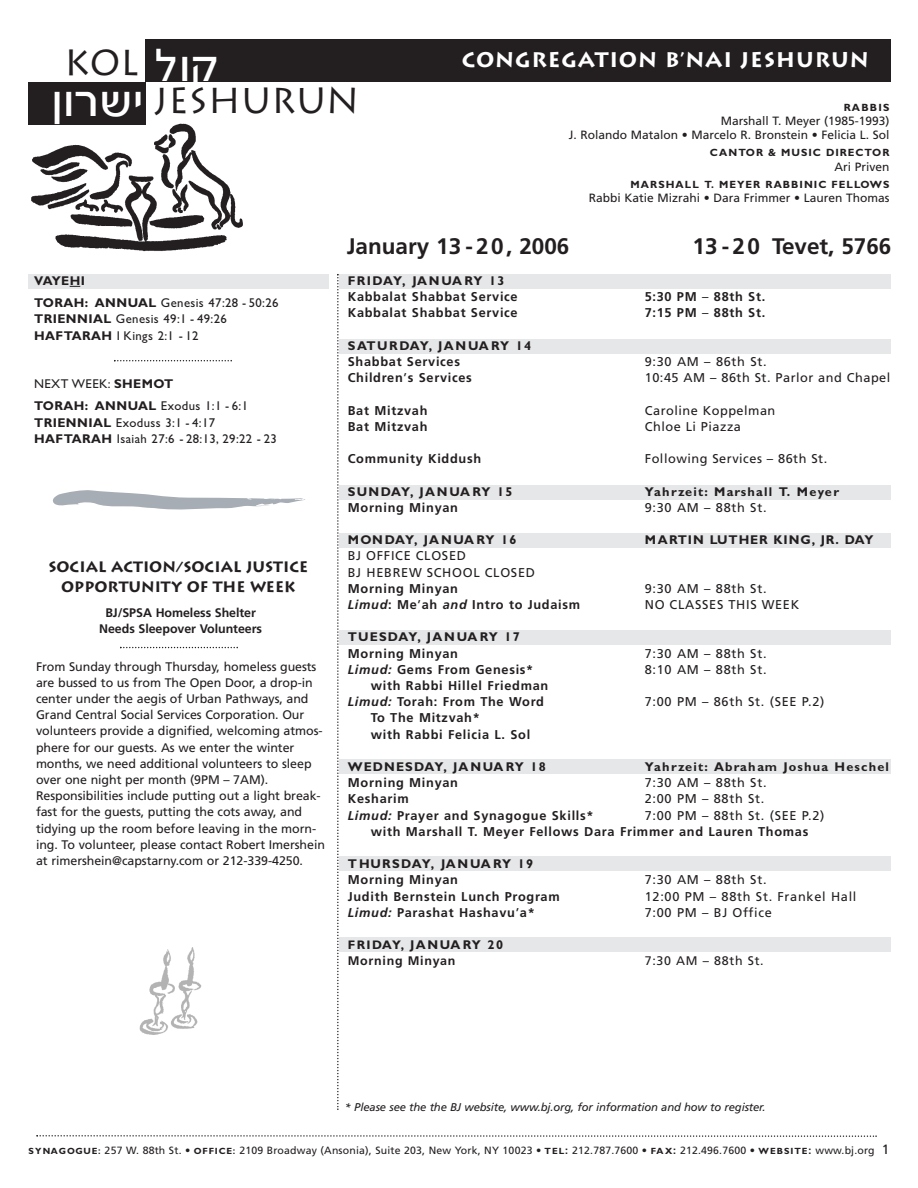
<style>
.page{position:relative;width:918px;height:1188px;background:#fff}
.page>*{position:absolute;margin:0;border:0;box-sizing:border-box;transform-origin:0 0}
.t1{font:49.8px "Kastel D";letter-spacing:.06em;color:#fff}
.t2{font:36px "Lithos";color:#231f20}
.t3{font:700 22.5px "Frutiger";color:#231f20}
.t4{font:700 21px "Lithos";letter-spacing:.04em;color:#fff}
.t5{font:700 15px/19.5px "Lithos";color:#231f20;text-align:center}
.t6{font:700 12.75px/16.2px "Frutiger";letter-spacing:.055em;color:#231f20}
.t7{font:12.75px/16.2px "Frutiger";letter-spacing:.055em;color:#231f20}
.t8{font:700 12.75px/22.2px "Gill Sans";letter-spacing:.095em;color:#231f20}
.t9{font:12.75px/16.2px "Gill Sans";letter-spacing:.03em;color:#231f20}
.t10{font:700 12.75px "Gill Sans";letter-spacing:.07em;color:#231f20}
.t11{font:700 12.75px "Gill Sans";letter-spacing:.115em;color:#231f20}
.t12{font:12.45px/16.2px "Frutiger";letter-spacing:-.005em;color:#231f20}
.t13{font:700 12.45px/16.2px "Frutiger";letter-spacing:-.005em;color:#231f20;text-align:center}
.t14{font:12.45px "Frutiger";letter-spacing:.055em;color:#231f20}
.t15{font:700 12.45px "Frutiger";letter-spacing:.055em;color:#231f20}
.t16{font:12px/14.2px "Frutiger";color:#231f20;text-align:right}
.t17{font:italic 11.25px "Frutiger";letter-spacing:-.01em;color:#231f20}
.t18{font:10.5px "Frutiger";letter-spacing:.015em;color:#231f20}
.t19{font:700 10.5px "Gill Sans";letter-spacing:.095em;color:#231f20}
.s1{font-weight:400}
.s2{font-weight:700}
.s3{font-style:italic}
.s4{font-size:12.45px}
.s5{font-family:"Gill Sans";font-weight:700;font-size:9px}
.s6{font-weight:700;font-size:9px}
.s7{font-size:13.5px}
</style>
<div class="page">
<div style="left:28px;top:274px;width:301px;height:14px;background:#e6e7e9"></div>
<div style="left:339px;top:274px;width:552px;height:14px;background:#e6e7e9"></div>
<div style="left:339px;top:339px;width:552px;height:14px;background:#e6e7e9"></div>
<div style="left:339px;top:485px;width:552px;height:15px;background:#e6e7e9"></div>
<div style="left:339px;top:533px;width:552px;height:14px;background:#e6e7e9"></div>
<div style="left:339px;top:630px;width:552px;height:14px;background:#e6e7e9"></div>
<div style="left:339px;top:760px;width:552px;height:14px;background:#e6e7e9"></div>
<div style="left:339px;top:938px;width:552px;height:14px;background:#e6e7e9"></div>
<div style="left:339px;top:856px;width:552px;height:15px;background:#e6e7e9"></div>
<div style="left:146px;top:39px;width:745px;height:43px;background:#231f20"></div>
<div style="left:28px;top:82px;width:118px;height:43px;background:#231f20"></div>
<img style="left:31px;top:124px;width:212px;height:127px">
<svg style="left:337px;top:274px;width:2px;height:836px"></svg>
<svg style="left:52px;top:490px;width:253px;height:20px"></svg>
<svg style="left:114px;top:360px;width:118px;height:1px"></svg>
<svg style="left:36px;top:1135px;width:841px;height:2px"></svg>
<img style="left:140px;top:947px;width:61px;height:88px">
<svg style="left:120px;top:647px;width:118px;height:1px"></svg>
<h2 class="t2" style="left:64px;top:41px;width:77px">KOL</h2>
<h1 class="t1" style="left:55px;top:76px;width:91px">iurah</h1>
<h1 class="t1" style="left:157px;top:41px;width:64px">kue</h1>
<h2 class="t2" style="left:154px;top:79px;width:207px">JESHURUN</h2>
<h3 class="t4" style="left:462px;top:47px;width:408px">CONGREGATION B’NAI JESHURUN</h3>
<p class="t19" style="left:844px;top:103px;width:47px">RABBIS</p>
<p class="t16" style="left:569px;top:114px;width:322px">Marshall T. Meyer (1985-1993)<br>J. Rolando Matalon • Marcelo R. Bronstein • Felicia L. Sol</p>
<p class="t19" style="left:710px;top:149px;width:181px">CANTOR &amp; MUSIC DIRECTOR</p>
<p class="t16" style="left:834px;top:160px;width:57px">Ari Priven</p>
<p class="t19" style="left:630px;top:180px;width:261px">MARSHALL T. MEYER RABBINIC FELLOWS</p>
<p class="t16" style="left:589px;top:192px;width:302px">Rabbi Katie Mizrahi • Dara Frimmer • Lauren Thomas</p>
<p class="t8" style="left:34px;top:271px;width:246px">VAYEHI<br>TORAH: ANNUAL <span class="s1">Genesis 47:28 - 50:26</span></p>
<p class="t9" style="left:34px;top:311px;width:194px"><span class="s2">TRIENNIAL</span> Genesis 49:1 - 49:26<br><span class="s2">HAFTARAH</span> I Kings 2:1 - 12</p>
<p class="t9" style="left:34px;top:373px;width:215px;line-height:22.2px">NEXT WEEK: <span class="s2">SHEMOT<br>TORAH: ANNUAL</span> Exodus 1:1 - 6:1</p>
<p class="t9" style="left:34px;top:414px;width:244px"><span class="s2">TRIENNIAL</span> Exoduss 3:1 - 4:17<br><span class="s2">HAFTARAH</span> Isaiah 27:6 - 28:13, 29:22 - 23</p>
<p class="t5" style="left:48px;top:557px;width:261px">SOCIAL ACTION/SOCIAL JUSTICE<br>OPPORTUNITY OF THE WEEK</p>
<p class="t13" style="left:99px;top:606px;width:164px">BJ/SPSA Homeless Shelter<br>Needs Sleepover Volunteers</p>
<p class="t12" style="left:36px;top:659px;width:291px">From Sunday through Thursday, homeless guests are bussed to us from The Open Door, a drop-in center under the aegis of Urban Pathways, and Grand Central Social Services Corporation. Our volunteers provide a dignified, welcoming atmos&shy;phere for our guests. As we enter the winter months, we need additional volunteers to sleep over one night per month (9PM – 7AM).<br>Responsibilities include putting out a light break&shy;fast for the guests, putting the cots away, and tidying up the room before leaving in the morn&shy;ing. To volunteer, please contact Robert Imershein at rimershein@capstarny.com or 212-339-4250.</p>
<h3 class="t3" style="left:347px;top:237px;width:224px">January 13 -20, 2006</h3>
<h3 class="t3" style="left:693px;top:237px;width:200px">13 - 20 Tevet, 5766</h3>
<p class="t8" style="left:348px;top:271px;width:158px">FRIDAY, JANUARY 13</p>
<p class="t6" style="left:348px;top:290px;width:171px">Kabbalat Shabbat Service</p>
<p class="t6" style="left:645px;top:290px;width:122px">5:30 PM <span class="s1">–</span> 88th St.</p>
<p class="t6" style="left:348px;top:306px;width:171px">Kabbalat Shabbat Service</p>
<p class="t6" style="left:645px;top:306px;width:122px">7:15 PM <span class="s1">–</span> 88th St.</p>
<p class="t11" style="left:348px;top:341px;width:185px">SATURDAY, JANUARY 14</p>
<p class="t6" style="left:348px;top:354px;width:114px">Shabbat Services</p>
<p class="t7" style="left:645px;top:354px;width:123px">9:30 AM – 86th St.</p>
<p class="t6" style="left:348px;top:371px;width:126px">Children<span class="s1">’</span>s Services</p>
<p class="t7" style="left:645px;top:371px;width:247px">10:45 AM – 86th St. Parlor and Chapel</p>
<p class="t6" style="left:348px;top:403px;width:81px">Bat Mitzvah</p>
<p class="t7" style="left:645px;top:403px;width:132px">Caroline Koppelman</p>
<p class="t6" style="left:348px;top:419px;width:81px">Bat Mitzvah</p>
<p class="t7" style="left:645px;top:419px;width:98px">Chloe Li Piazza</p>
<p class="t6" style="left:348px;top:452px;width:135px">Community Kiddush</p>
<p class="t7" style="left:645px;top:452px;width:184px">Following Services – 86th St.</p>
<p class="t8" style="left:348px;top:481px;width:166px">SUNDAY, JANUARY 15</p>
<p class="t8" style="left:645px;top:481px;width:196px">Yahrzeit: Marshall T. Meyer</p>
<p class="t6" style="left:348px;top:500px;width:112px">Morning Minyan</p>
<p class="t7" style="left:645px;top:500px;width:123px">9:30 AM – 88th St.</p>
<p class="t8" style="left:348px;top:530px;width:170px">MONDAY, JANUARY 16</p>
<p class="t10" style="left:645px;top:535px;width:230px">MARTIN LUTHER KING, JR. DAY</p>
<p class="t7" style="left:348px;top:549px;width:189px">BJ OFFICE CLOSED<br>BJ HEBREW SCHOOL CLOSED</p>
<p class="t6" style="left:348px;top:581px;width:112px">Morning Minyan</p>
<p class="t7" style="left:645px;top:581px;width:123px">9:30 AM – 88th St.</p>
<p class="t6" style="left:348px;top:597px;width:234px"><span class="s3">Limud</span>: Me<span class="s1">’</span>ah <span class="s3">and</span> Intro to Judaism</p>
<p class="t7" style="left:645px;top:597px;width:156px">NO CLASSES THIS WEEK</p>
<p class="t8" style="left:348px;top:627px;width:174px">TUESDAY, JANUARY 17</p>
<p class="t6" style="left:348px;top:646px;width:112px">Morning Minyan</p>
<p class="t7" style="left:645px;top:646px;width:123px">7:30 AM – 88th St.</p>
<p class="t6" style="left:348px;top:662px;width:187px"><span class="s3">Limud:</span> Gems From Genesis*</p>
<p class="t7" style="left:645px;top:662px;width:123px">8:10 AM – 88th St.</p>
<p class="t6" style="left:348px;top:678px;width:202px;text-indent:23px">with Rabbi Hillel Friedman<br><span class="s3">Limud:</span> Torah: From The Word</p>
<p class="t7" style="left:645px;top:695px;width:181px">7:00 PM – 86th St. (SEE P.2)</p>
<p class="t6" style="left:371px;top:711px;width:161px">To The Mitzvah*<br>with Rabbi Felicia L. Sol</p>
<p class="t8" style="left:348px;top:757px;width:200px">WEDNESDAY, JANUARY 18</p>
<p class="t8" style="left:645px;top:757px;width:246px">Yahrzeit: Abraham Joshua Heschel</p>
<p class="t6" style="left:348px;top:776px;width:112px">Morning Minyan</p>
<p class="t7" style="left:645px;top:776px;width:123px">7:30 AM – 88th St.</p>
<p class="t6" style="left:348px;top:792px;width:62px">Kesharim</p>
<p class="t7" style="left:645px;top:792px;width:121px">2:00 PM – 88th St.</p>
<p class="t6" style="left:348px;top:808px;width:247px"><span class="s3">Limud:</span> Prayer and Synagogue Skills*</p>
<p class="t7" style="left:645px;top:808px;width:181px">7:00 PM – 88th St. (SEE P.2)</p>
<p class="t6" style="left:371px;top:824px;width:439px">with Marshall T. Meyer Fellows Dara Frimmer and Lauren Thomas</p>
<p class="t8" style="left:348px;top:854px;width:187px">THURSDAY, JANUARY 19</p>
<p class="t6" style="left:348px;top:873px;width:112px">Morning Minyan</p>
<p class="t7" style="left:645px;top:873px;width:123px">7:30 AM – 88th St.</p>
<p class="t6" style="left:348px;top:889px;width:213px">Judith Bernstein Lunch Program</p>
<p class="t7" style="left:645px;top:889px;width:213px">12:00 PM – 88th St. Frankel Hall</p>
<p class="t6" style="left:348px;top:905px;width:189px"><span class="s3">Limud:</span> Parashat Hashavu<span class="s1">’</span>a*</p>
<p class="t7" style="left:645px;top:905px;width:129px">7:00 PM – BJ Office</p>
<p class="t8" style="left:348px;top:935px;width:157px"><span class="s4">FRIDAY,</span> JANUARY 20</p>
<p class="t15" style="left:348px;top:956px;width:109px">Morning Minyan</p>
<p class="t14" style="left:645px;top:956px;width:120px">7:30 AM – 88th St.</p>
<p class="t17" style="left:345px;top:1102px;width:422px">* Please see the the BJ website, www.bj.org, for information and how to register.</p>
<p class="t18" style="left:29px;top:1146px;width:862px"><span class="s5">SYNAGOGUE</span><span class="s6">:</span> 257 W. 88th St. • <span class="s5">OFFICE</span><span class="s6">:</span> 2109 Broadway (Ansonia), Suite 203, New York, NY 10023 • <span class="s5">TEL</span><span class="s2">:</span> 212.787.7600 • <span class="s5">FAX</span><span class="s2">:</span> 212.496.7600 • <span class="s5">WEBSITE</span><span class="s2">:</span> www.bj.org <span class="s7">1</span></p>
</div>
